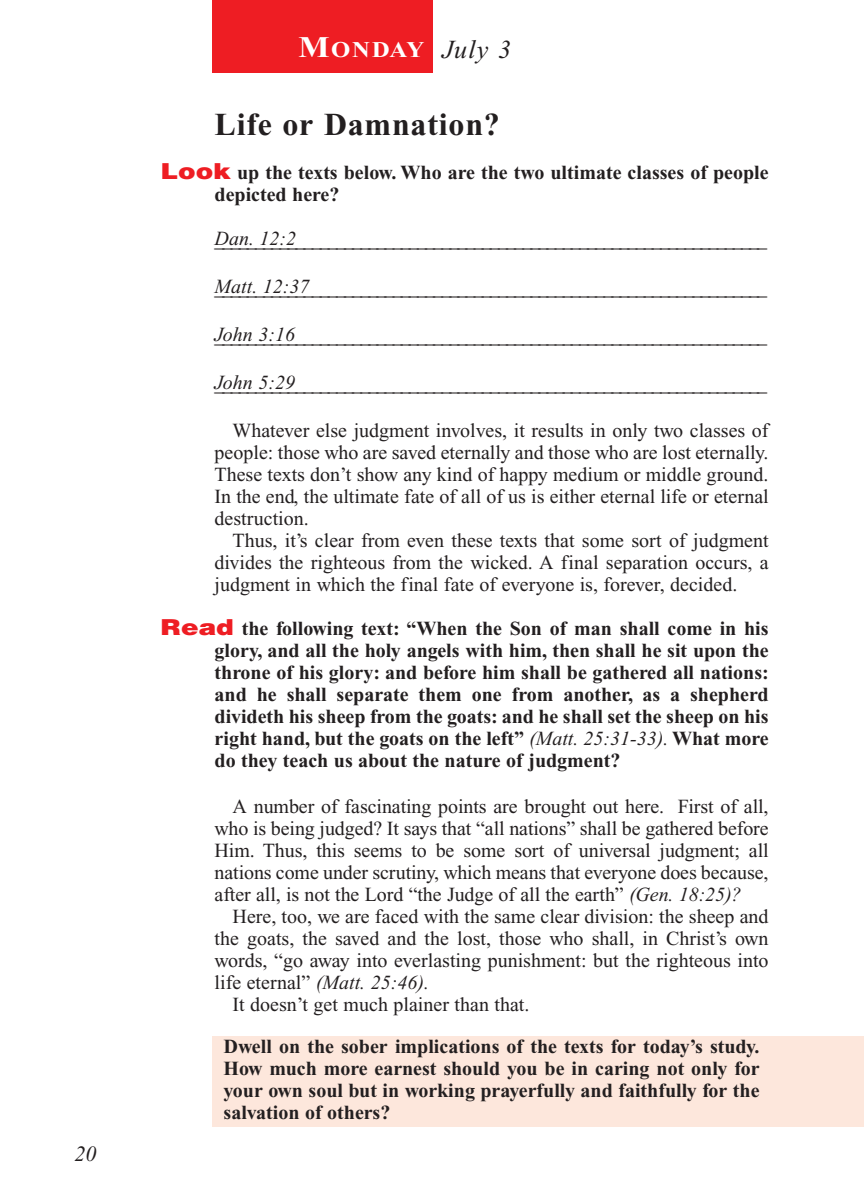
<style>
.page{position:relative;width:864px;height:1188px;background:#fff}
.page>*{position:absolute;margin:0;border:0;box-sizing:border-box;transform-origin:0 0}
.t1{font:700 32px "Times New Roman";letter-spacing:.025em;color:#231f20}
.t2{font:700 22.4px "Times New Roman";letter-spacing:.03em;color:#fff;scale:1.1 1}
.t3{font:italic 22px "Times New Roman";color:#231f20}
.t4{font:20px/22px "Times New Roman";color:#231f20;text-align:justify}
.t5{font:700 20px/22px "Times New Roman";color:#231f20;text-align:justify}
.t6{font:italic 20px "Times New Roman";color:#231f20}
.s1{font-size:30px}
.s2{font-weight:400;font-style:italic;font-size:26px;color:#231f20}
.s3{font-family:"Helvetica";font-weight:900;font-size:22px;color:#ee1d23}
.s4{font-weight:400;font-style:italic}
.s5{font-style:italic}
.s6{font-style:normal}
</style>
<div class="page">
<div style="left:212px;top:1036px;width:652px;height:91px;background:#fde7dc"></div>
<div style="left:213px;top:0;width:220px;height:73px;background:#ee1d23"></div>
<p class="t3" style="left:74px;top:1146px;width:23px">20</p>
<p class="t2" style="left:298px;top:42px;width:195px"><span class="s1">M</span>ONDAY <span class="s2">July 3</span></p>
<h1 class="t1" style="left:215px;top:114px;width:287px">Life or Damnation?</h1>
<p class="t5" style="left:215px;top:164px;width:556px;text-indent:-54px"><span class="s3">Look</span> up the texts below. Who are the two ultimate classes of people depicted here?</p>
<p class="t6" style="left:215px;top:232px;width:83px">Dan. 12:2</p>
<p class="t6" style="left:215px;top:234px;width:554px">____________________________________________________________________</p>
<p class="t6" style="left:215px;top:280px;width:96px">Matt. 12:37</p>
<p class="t6" style="left:215px;top:282px;width:554px">____________________________________________________________________</p>
<p class="t6" style="left:215px;top:328px;width:82px">John 3:16</p>
<p class="t6" style="left:215px;top:330px;width:554px">____________________________________________________________________</p>
<p class="t6" style="left:215px;top:376px;width:82px">John 5:29</p>
<p class="t6" style="left:215px;top:378px;width:554px">____________________________________________________________________</p>
<p class="t4" style="left:215px;top:422px;width:556px;text-indent:18px">Whatever else judgment involves, it results in only two classes of people: those who are saved eternally and those who are lost eternally.<br>These texts don’t show any kind of happy medium or middle ground.<br>In the end, the ultimate fate of all of us is either eternal life or eternal destruction.</p>
<p class="t4" style="left:215px;top:532px;width:556px;text-indent:18px">Thus, it’s clear from even these texts that some sort of judgment divides the righteous from the wicked. A final separation occurs, a judgment in which the final fate of everyone is, forever, decided.</p>
<p class="t5" style="left:215px;top:620px;width:556px;text-indent:-54px"><span class="s3">Read</span> the following text: “When the Son of man shall come in his glory, and all the holy angels with him, then shall he sit upon the throne of his glory: and before him shall be gathered all nations: and he shall separate them one from another, as a shepherd divideth his sheep from the goats: and he shall set the sheep on his right hand, but the goats on the left” <span class="s4">(Matt. 25:31-33).</span> What more do they teach us about the nature of judgment?</p>
<p class="t4" style="left:215px;top:798px;width:556px;text-indent:18px">A number of fascinating points are brought out here. First of all, who is being judged? It says that “all nations” shall be gathered before Him. Thus, this seems to be some sort of universal judgment; all nations come under scrutiny, which means that everyone does because, after all, is not the Lord “the Judge of all the earth” <span class="s5">(Gen. 18:25)?</span></p>
<p class="t4" style="left:233px;top:908px;width:538px">Here, too, we are faced with the same clear division: the sheep and</p>
<p class="t4" style="left:215px;top:930px;width:556px">the goats, the saved and the lost, those who shall, in Christ’s own</p>
<p class="t4" style="left:215px;top:952px;width:556px">words, “go away into everlasting punishment: but the righteous into</p>
<p class="t6" style="left:215px;top:976px;width:216px"><span class="s6">life eternal”</span> (Matt. 25:46).</p>
<p class="t4" style="left:233px;top:996px;width:298px">It doesn’t get much plainer than that.</p>
<p class="t5" style="left:224px;top:1038px;width:538px">Dwell on the sober implications of the texts for today’s study.<br>How much more earnest should you be in caring not only for your own soul but in working prayerfully and faithfully for the salvation of others?</p>
</div>
